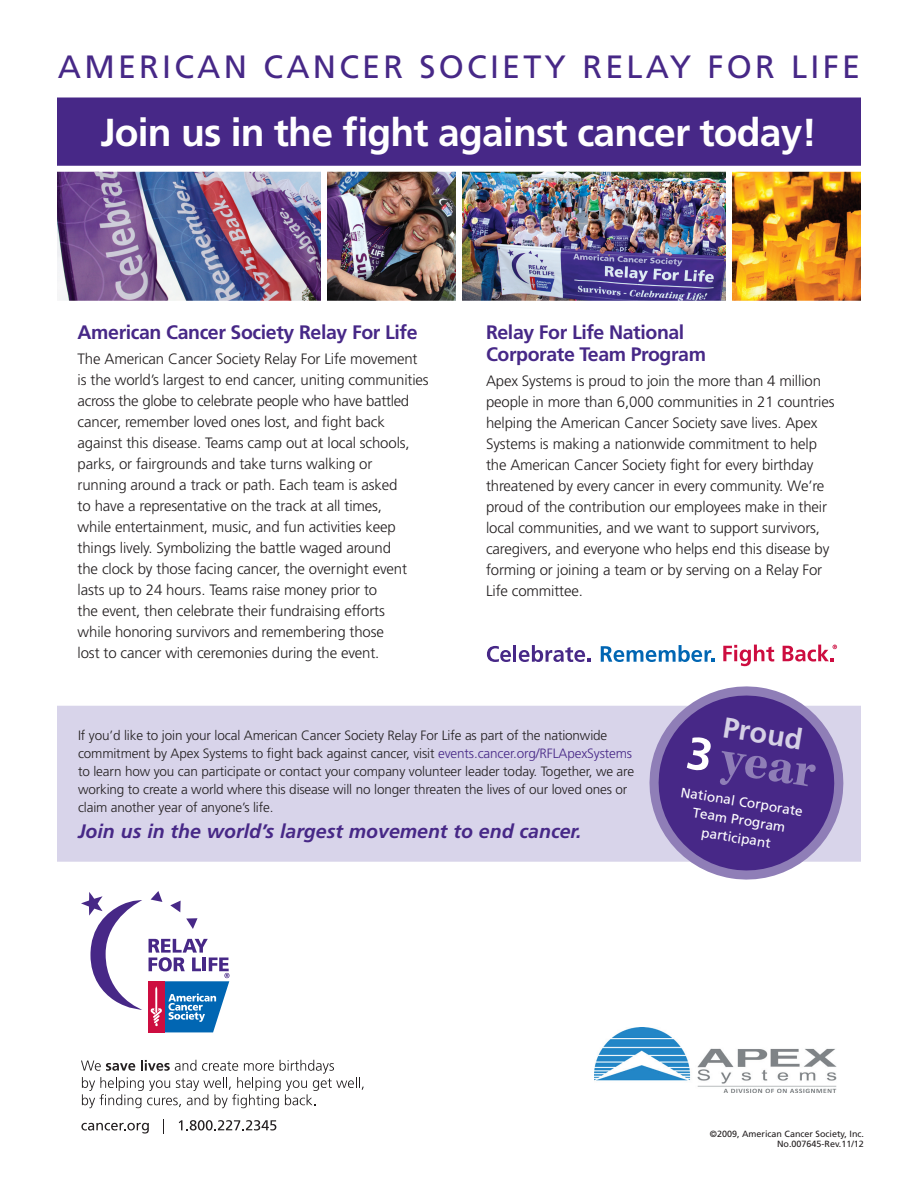
<style>
.page{position:relative;width:918px;height:1188px;background:#fff}
.page>*{position:absolute;margin:0;border:0;box-sizing:border-box;transform-origin:0 0}
.t1{font:700 50.1px "Kepler Std";color:#8f7eb7}
.t2{font:700 39px "Frutiger LT Std";letter-spacing:-.02em;color:#fff}
.t3{font:32.25px "Frutiger LT Std";letter-spacing:.1em;color:#472887}
.t4{font:700 28.8px "Frutiger LT Std";color:#d5d0e5}
.t5{font:700 19.5px/22.5px "Frutiger LT Std";letter-spacing:-.02em;color:#472887}
.t6{font:italic 700 19.5px "Frutiger LT Std";color:#472887}
.t7{font:300 15px/21px "Frutiger LT Std";letter-spacing:-.01em;color:#231f20}
.t8{font:13.65px/18.1px "Frutiger LT Std";color:#fff;text-align:center}
.t9{font:300 13.5px/18px "Frutiger LT Std";letter-spacing:-.01em;color:#231f20}
.t10{font:9px/10.8px "Frutiger LT Std";color:#231f20;text-align:right}
.s1{color:#472887}
.s2{font-family:"Frutiger LT Std";font-size:45.6px;color:#fff}
</style>
<div class="page">
<img style="left:463px;top:173px;width:262px;height:127px">
<div style="left:459px;top:169px;width:270px;height:135px;border:3px solid #fff"></div>
<img style="left:733px;top:173px;width:127px;height:127px">
<div style="left:729px;top:169px;width:135px;height:135px;border:3px solid #fff"></div>
<img style="left:328px;top:173px;width:127px;height:127px">
<div style="left:324px;top:169px;width:135px;height:135px;border:3px solid #fff"></div>
<img style="left:58px;top:173px;width:262px;height:127px">
<div style="left:54px;top:169px;width:270px;height:135px;border:3px solid #fff"></div>
<svg style="left:81px;top:1060px;width:283px;height:48px"></svg>
<svg style="left:81px;top:1123px;width:68px;height:11px"></svg>
<svg style="left:163px;top:1120px;width:1px;height:14px"></svg>
<svg style="left:179px;top:1120px;width:97px;height:11px"></svg>
<svg style="left:81px;top:892px;width:61px;height:118px"></svg>
<svg style="left:151px;top:891px;width:11px;height:11px"></svg>
<svg style="left:170px;top:901px;width:11px;height:11px"></svg>
<svg style="left:186px;top:918px;width:12px;height:11px"></svg>
<div style="left:148px;top:981px;width:16px;height:51px;background:#cd0d40"></div>
<svg style="left:149px;top:939px;width:81px;height:93px"></svg>
<div style="left:54px;top:94px;width:810px;height:75px;background:#472887;border:3px solid #fff"></div>
<svg style="left:487px;top:646px;width:24px;height:16px"></svg>
<hr style="left:513px;top:645px;width:3px;height:17px;background:#472887">
<svg style="left:519px;top:645px;width:72px;height:17px"></svg>
<svg style="left:601px;top:645px;width:113px;height:17px"></svg>
<svg style="left:723px;top:645px;width:51px;height:21px"></svg>
<svg style="left:783px;top:645px;width:54px;height:17px"></svg>
<img style="left:594px;top:1027px;width:243px;height:65px">
<div style="left:54px;top:703px;width:810px;height:162px;background:#d8d4ea;border:3px solid #fff"></div>
<svg style="left:637px;top:686px;width:219px;height:194px"></svg>
<h3 class="t3" style="left:58px;top:48px;width:804px">AMERICAN CANCER SOCIETY RELAY FOR LIFE</h3>
<h2 class="t2" style="left:100px;top:110px;width:718px">Join us in the fight against cancer today!</h2>
<h3 class="t5" style="left:78px;top:321px;width:341px">American Cancer Society Relay For Life</h3>
<p class="t7" style="left:78px;top:348px;width:353px">The American Cancer Society Relay For Life movement is the world’s largest to end cancer, uniting communities across the globe to celebrate people who have battled cancer, remember loved ones lost, and fight back against this disease. Teams camp out at local schools, parks, or fairgrounds and take turns walking or<br>running around a track or path. Each team is asked<br>to have a representative on the track at all times,<br>while entertainment, music, and fun activities keep things lively. Symbolizing the battle waged around<br>the clock by those facing cancer, the overnight event lasts up to 24 hours. Teams raise money prior to<br>the event, then celebrate their fundraising efforts<br>while honoring survivors and remembering those<br>lost to cancer with ceremonies during the event.</p>
<h3 class="t5" style="left:486px;top:321px;width:222px">Relay For Life National<br>Corporate Team Program</h3>
<p class="t7" style="left:486px;top:371px;width:350px">Apex Systems is proud to join the more than 4 million people in more than 6,000 communities in 21 countries helping the American Cancer Society save lives. Apex Systems is making a nationwide commitment to help the American Cancer Society fight for every birthday threatened by every cancer in every community. We’re proud of the contribution our employees make in their local communities, and we want to support survivors, caregivers, and everyone who helps end this disease by forming or joining a team or by serving on a Relay For Life committee.</p>
<p class="t9" style="left:78px;top:726px;width:558px">If you’d like to join your local American Cancer Society Relay For Life as part of the nationwide commitment by Apex Systems to fight back against cancer, visit <span class="s1">events.cancer.org/RFLApexSystems </span>to learn how you can participate or contact your company volunteer leader today. Together, we are working to create a world where this disease will no longer threaten the lives of our loved ones or claim another year of anyone’s life.</p>
<h3 class="t6" style="left:78px;top:820px;width:505px">Join us in the world’s largest movement to end cancer.</h3>
<h3 class="t4" style="left:726px;top:710px;width:82px;rotate:9deg">Proud</h3>
<h1 class="t1" style="left:692px;top:723px;width:131px;rotate:9deg"><span class="s2">3</span> year</h1>
<p class="t8" style="left:682px;top:783px;width:125px;rotate:9deg">National Corporate<br>Team Program participant</p>
<p class="t10" style="left:710px;top:1128px;width:156px">©2009, American Cancer Society, Inc.<br>No.007645-Rev.11/12</p>
</div>
